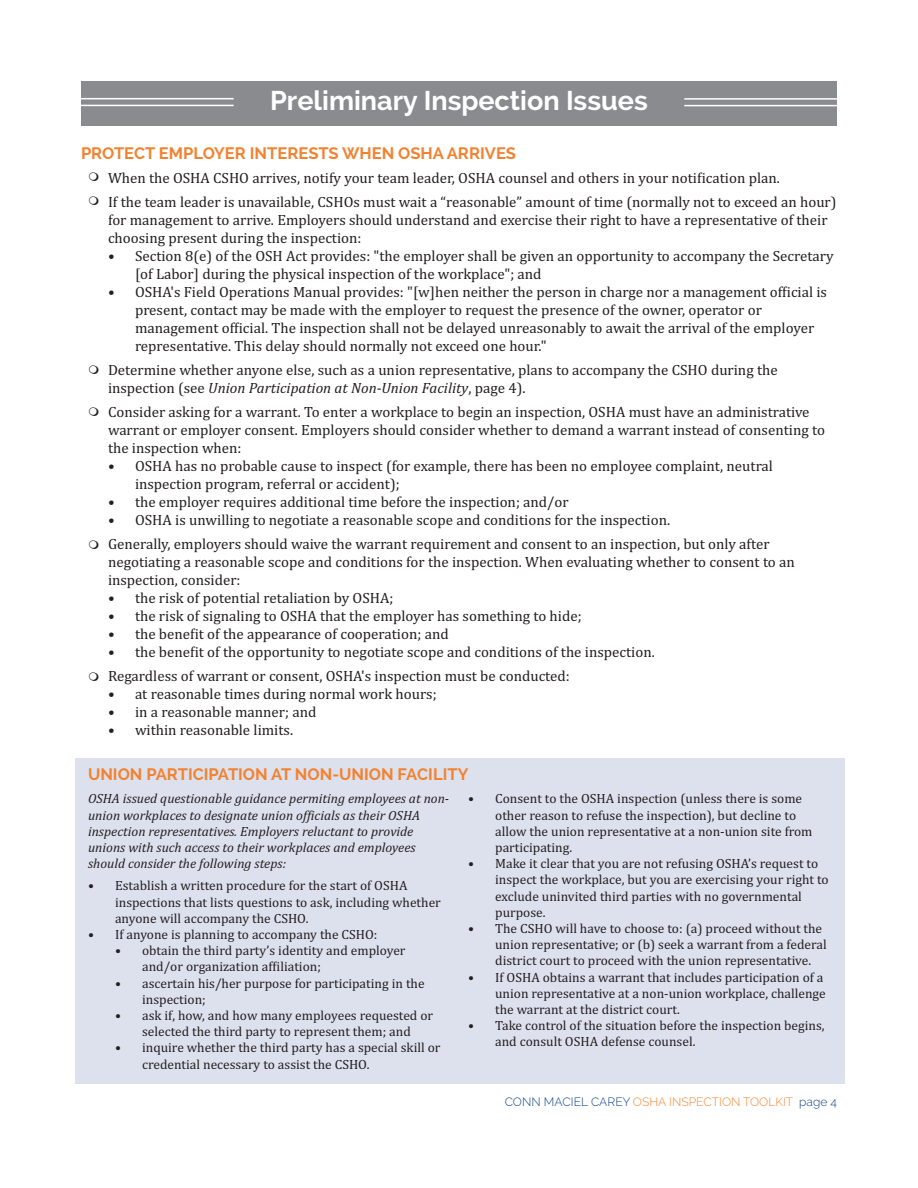
<style>
.page{position:relative;width:918px;height:1188px;background:#fff}
.page>*{position:absolute;margin:0;border:0;box-sizing:border-box;transform-origin:0 0}
.t1{font:700 27px "Raleway";color:#fff}
.t2{font:700 16.5px "Raleway";color:#f28230}
.t3{font:15px/18px "Cambria";color:#231f20}
.t4{font:13.5px/16.2px "Cambria";color:#231f20}
.t5{font:italic 13.5px/16.2px "Cambria";color:#231f20}
.t6{font:300 12px "Raleway";color:#f28230}
.s1{font-style:italic}
.s2{color:#0e4285}
</style>
<div class="page">
<div style="left:75px;top:759px;width:769px;height:325px;background:#dde1ee"></div>
<div style="left:81px;top:81px;width:756px;height:45px;background:#898b8e"></div>
<hr style="left:81px;top:98px;width:153px;height:1px;background:#fff">
<hr style="left:81px;top:105px;width:153px;height:1px;background:#fff">
<hr style="left:684px;top:98px;width:153px;height:2px;background:#fff">
<hr style="left:684px;top:105px;width:153px;height:1px;background:#fff">
<h1 class="t1" style="left:270px;top:91px;width:379px">Preliminary Inspection Issues</h1>
<p class="t2" style="left:81px;top:147px;width:437px">PROTECT EMPLOYER INTERESTS WHEN OSHA ARRIVES</p>
<p class="t3" style="left:108px;top:166px;width:730px;line-height:24px">When the OSHA CSHO arrives, notify your team leader, OSHA counsel and others in your notification plan.<br>If the team leader is unavailable, CSHOs must wait a “reasonable” amount of time (normally not to exceed an hour)</p>
<p class="t3" style="left:108px;top:211px;width:721px">for management to arrive. Employers should understand and exercise their right to have a representative of their choosing present during the inspection:</p>
<p class="t3" style="left:135px;top:247px;width:700px;text-indent:-27px">• Section 8(e) of the OSH Act provides: "the employer shall be given an opportunity to accompany the Secretary [of Labor] during the physical inspection of the workplace"; and</p>
<p class="t3" style="left:135px;top:283px;width:694px;text-indent:-27px">• OSHA's Field Operations Manual provides: "[w]hen neither the person in charge nor a management official is present, contact may be made with the employer to request the presence of the owner, operator or management official. The inspection shall not be delayed unreasonably to await the arrival of the employer representative. This delay should normally not exceed one hour."</p>
<p class="t3" style="left:108px;top:361px;width:671px">Determine whether anyone else, such as a union representative, plans to accompany the CSHO during the inspection (see <span class="s1">Union Participation at Non-Union Facility</span>, page 4).</p>
<p class="t3" style="left:108px;top:403px;width:719px">Consider asking for a warrant. To enter a workplace to begin an inspection, OSHA must have an administrative warrant or employer consent. Employers should consider whether to demand a warrant instead of consenting to the inspection when:</p>
<p class="t3" style="left:135px;top:457px;width:640px;text-indent:-27px">• OSHA has no probable cause to inspect (for example, there has been no employee complaint, neutral inspection program, referral or accident);</p>
<p class="t3" style="left:108px;top:493px;width:462px">• the employer requires additional time before the inspection; and/or</p>
<p class="t3" style="left:108px;top:508px;width:663px;line-height:24px">• OSHA is unwilling to negotiate a reasonable scope and conditions for the inspection.<br>Generally, employers should waive the warrant requirement and consent to an inspection, but only after</p>
<p class="t3" style="left:108px;top:553px;width:688px">negotiating a reasonable scope and conditions for the inspection. When evaluating whether to consent to an inspection, consider:</p>
<p class="t3" style="left:108px;top:589px;width:287px">• the risk of potential retaliation by OSHA;</p>
<p class="t3" style="left:108px;top:607px;width:475px">• the risk of signaling to OSHA that the employer has something to hide;</p>
<p class="t3" style="left:108px;top:625px;width:342px">• the benefit of the appearance of cooperation; and</p>
<p class="t3" style="left:108px;top:640px;width:548px;line-height:24px">• the benefit of the opportunity to negotiate scope and conditions of the inspection.<br>Regardless of warrant or consent, OSHA's inspection must be conducted:</p>
<p class="t3" style="left:108px;top:685px;width:330px">• at reasonable times during normal work hours;</p>
<p class="t3" style="left:108px;top:703px;width:210px">• in a reasonable manner; and</p>
<p class="t3" style="left:108px;top:721px;width:187px">• within reasonable limits.</p>
<p class="t2" style="left:88px;top:768px;width:382px">UNION PARTICIPATION AT NON-UNION FACILITY</p>
<p class="t5" style="left:88px;top:791px;width:363px">OSHA issued questionable guidance permiting employees at non&shy;union workplaces to designate union officials as their OSHA inspection representatives. Employers reluctant to provide unions with such access to their workplaces and employees should consider the following steps:</p>
<p class="t4" style="left:115px;top:878px;width:327px;text-indent:-27px">• Establish a written procedure for the start of OSHA inspections that lists questions to ask, including whether anyone will accompany the CSHO.</p>
<p class="t4" style="left:88px;top:926px;width:291px">• If anyone is planning to accompany the CSHO:</p>
<p class="t4" style="left:142px;top:942px;width:265px;text-indent:-27px">• obtain the third party’s identity and employer and/or organization affiliation;</p>
<p class="t4" style="left:142px;top:975px;width:284px;text-indent:-27px">• ascertain his/her purpose for participating in the inspection;</p>
<p class="t4" style="left:115px;top:1007px;width:320px;text-align:center">• ask if, how, and how many employees requested or selected the third party to represent them; and</p>
<p class="t4" style="left:142px;top:1040px;width:300px;text-indent:-27px">• inquire whether the third party has a special skill or credential necessary to assist the CSHO.</p>
<p class="t4" style="left:495px;top:791px;width:319px;text-indent:-27px">• Consent to the OSHA inspection (unless there is some other reason to refuse the inspection), but decline to allow the union representative at a non-union site from participating.</p>
<p class="t4" style="left:495px;top:855px;width:335px;text-indent:-27px">• Make it clear that you are not refusing OSHA’s request to inspect the workplace, but you are exercising your right to exclude uninvited third parties with no governmental purpose.</p>
<p class="t4" style="left:495px;top:920px;width:333px;text-indent:-27px">• The CSHO will have to choose to: (a) proceed without the union representative; or (b) seek a warrant from a federal district court to proceed with the union representative.</p>
<p class="t4" style="left:495px;top:969px;width:332px;text-indent:-27px">• If OSHA obtains a warrant that includes participation of a union representative at a non-union workplace, challenge the warrant at the district court.</p>
<p class="t4" style="left:495px;top:1017px;width:331px;text-indent:-27px">• Take control of the situation before the inspection begins, and consult OSHA defense counsel.</p>
<p class="t6" style="left:505px;top:1097px;width:334px"><span class="s2">CONN MACIEL CAREY</span> OSHA INSPECTION TOOLKIT <span class="s2">page 4</span></p>
</div>
